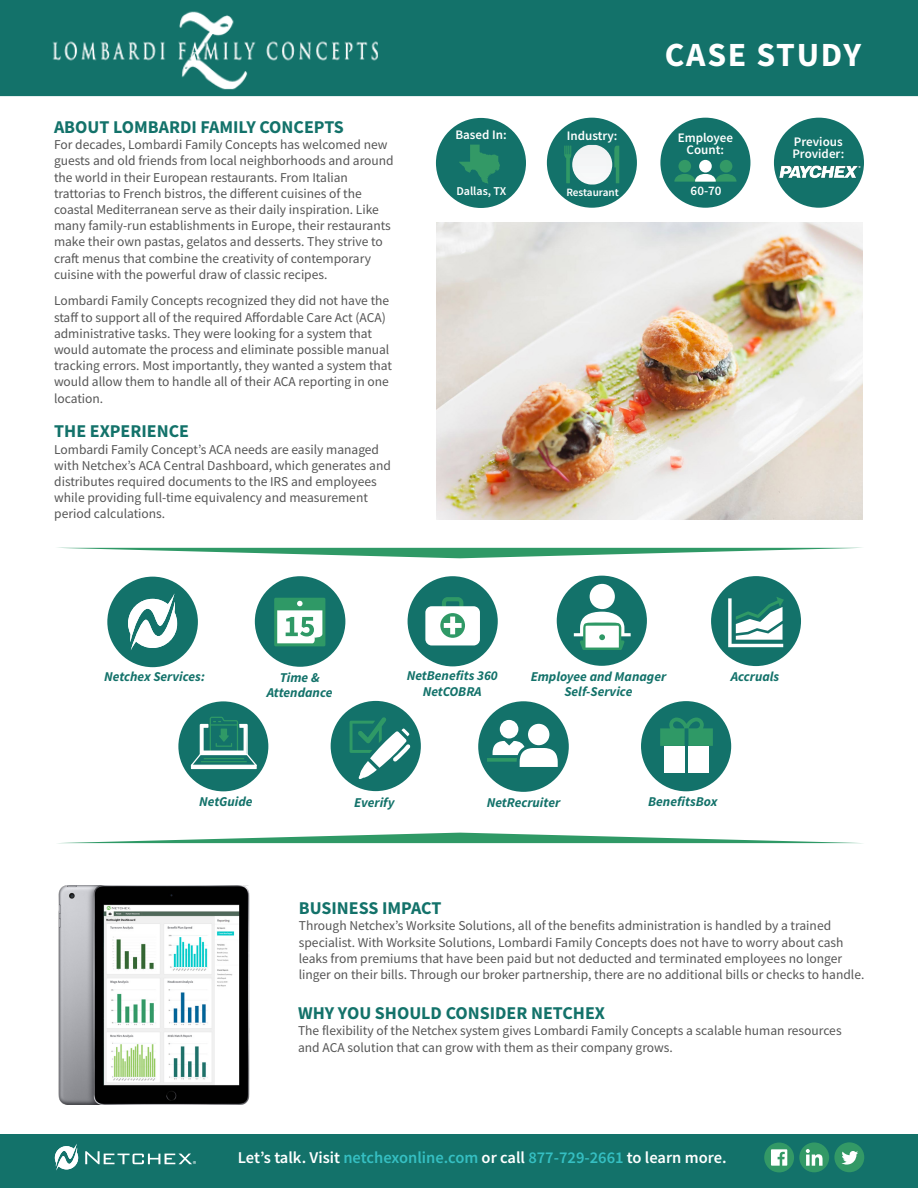
<style>
.page{position:relative;width:918px;height:1188px;background:#fff}
.page>*{position:absolute;margin:0;border:0;box-sizing:border-box;transform-origin:0 0}
.t1{font:700 33.75px "Source Sans Pro";letter-spacing:.05em;color:#fff}
.t2{font:700 18px "Source Sans Pro";color:#13726a}
.t3{font:600 16.5px "Source Sans Pro";color:#fff}
.t4{font:13.5px/16.2px "Source Sans Pro";color:#555}
.t5{font:italic 700 13.5px/15px "Source Sans Pro";color:#13726a;text-align:center}
.t6{font:600 13.05px "Source Sans Pro";color:#fff}
.t7{font:600 12px "Source Sans Pro";color:#fff}
.t8{font:600 11.25px "Source Sans Pro";color:#fff}
.t9{font:8.85px "Myriad Pro";color:#fff}
.s1{color:#35bfc2}
</style>
<div class="page">
<div style="left:0;top:1134px;width:918px;height:54px;background:#13726a"></div>
<div style="left:764px;top:1143px;width:30px;height:29px;background:#396;border-radius:50%"></div>
<svg style="left:771px;top:1149px;width:16px;height:17px"></svg>
<div style="left:799px;top:1142px;width:30px;height:30px;background:#396;border-radius:50%"></div>
<svg style="left:806px;top:1149px;width:17px;height:17px"></svg>
<div style="left:834px;top:1142px;width:30px;height:30px;background:#396;border-radius:50%"></div>
<svg style="left:841px;top:1151px;width:17px;height:14px"></svg>
<svg style="left:55px;top:1144px;width:23px;height:27px"></svg>
<svg style="left:85px;top:1151px;width:107px;height:13px"></svg>
<img style="left:58px;top:885px;width:192px;height:220px">
<div style="left:660px;top:118px;width:90px;height:90px;background:#13726a;border-radius:50%"></div>
<div style="left:678px;top:160px;width:13px;height:13px;background:#396;border-radius:50%"></div>
<div style="left:699px;top:160px;width:13px;height:13px;background:#fff;border-radius:50%"></div>
<div style="left:720px;top:160px;width:12px;height:13px;background:#396;border-radius:50%"></div>
<svg style="left:674px;top:174px;width:63px;height:8px"></svg>
<div style="left:774px;top:118px;width:90px;height:90px;background:#13726a;border-radius:50%"></div>
<div style="left:557px;top:576px;width:90px;height:90px;background:#13726a;border-radius:50%"></div>
<div style="left:590px;top:584px;width:25px;height:25px;background:#fff;border-radius:50%"></div>
<svg style="left:574px;top:612px;width:57px;height:38px"></svg>
<div style="left:436px;top:118px;width:90px;height:90px;background:#13726a;border-radius:50%"></div>
<div style="left:107px;top:577px;width:91px;height:90px;background:#13726a;border-radius:50%"></div>
<svg style="left:128px;top:593px;width:49px;height:57px"></svg>
<svg style="left:64px;top:548px;width:791px;height:10px"></svg>
<svg style="left:62px;top:833px;width:796px;height:10px"></svg>
<div style="left:711px;top:576px;width:90px;height:90px;background:#13726a;border-radius:50%"></div>
<svg style="left:728px;top:597px;width:56px;height:50px"></svg>
<img style="left:436px;top:222px;width:427px;height:298px">
<svg style="left:459px;top:145px;width:41px;height:39px"></svg>
<div style="left:547px;top:118px;width:90px;height:90px;background:#13726a;border-radius:50%"></div>
<div style="left:0;top:0;width:918px;height:96px;background:#13726a"></div>
<svg style="left:564px;top:145px;width:55px;height:40px"></svg>
<img style="left:773px;top:149px;width:91px;height:42px">
<img style="left:27px;top:0;width:370px;height:97px">
<div style="left:255px;top:576px;width:90px;height:91px;background:#13726a;border-radius:50%"></div>
<svg style="left:274px;top:598px;width:51px;height:48px;background:#93caaf"></svg>
<div style="left:478px;top:701px;width:91px;height:91px;background:#13726a;border-radius:50%"></div>
<div style="left:500px;top:720px;width:18px;height:19px;background:#fff;border-radius:50%"></div>
<svg style="left:487px;top:741px;width:71px;height:26px"></svg>
<div style="left:528px;top:724px;width:21px;height:21px;background:#fff;border-radius:50%"></div>
<div style="left:331px;top:701px;width:90px;height:90px;background:#13726a;border-radius:50%"></div>
<svg style="left:350px;top:717px;width:60px;height:63px"></svg>
<div style="left:178px;top:701px;width:90px;height:90px;background:#13726a;border-radius:50%"></div>
<svg style="left:191px;top:717px;width:66px;height:52px"></svg>
<div style="left:408px;top:576px;width:90px;height:90px;background:#13726a;border-radius:50%"></div>
<svg style="left:442px;top:597px;width:21px;height:9px"></svg>
<div style="left:425px;top:606px;width:55px;height:39px;background:#fff;border-radius:6px"></div>
<svg style="left:440px;top:613px;width:25px;height:25px"></svg>
<svg style="left:444px;top:617px;width:18px;height:17px"></svg>
<div style="left:641px;top:701px;width:90px;height:90px;background:#13726a;border-radius:50%"></div>
<div style="left:688px;top:746px;width:21px;height:27px;background:#fff"></div>
<div style="left:664px;top:746px;width:21px;height:27px;background:#fff"></div>
<svg style="left:660px;top:718px;width:53px;height:28px"></svg>
<p class="t2" style="left:54px;top:115px;width:291px">ABOUT LOMBARDI FAMILY CONCEPTS</p>
<p class="t4" style="left:54px;top:136px;width:341px">For decades, Lombardi Family Concepts has welcomed new guests and old friends from local neighborhoods and around the world in their European restaurants. From Italian</p>
<p class="t4" style="left:54px;top:185px;width:309px">trattorias to French bistros, the different cuisines of the</p>
<p class="t4" style="left:54px;top:201px;width:338px">coastal Mediterranean serve as their daily inspiration. Like many family-run establishments in Europe, their restaurants make their own pastas, gelatos and desserts. They strive to craft menus that combine the creativity of contemporary cuisine with the powerful draw of classic recipes.</p>
<p class="t4" style="left:54px;top:293px;width:340px">Lombardi Family Concepts recognized they did not have the staff to support all of the required Affordable Care Act (ACA) administrative tasks. They were looking for a system that would automate the process and eliminate possible manual tracking errors. Most importantly, they wanted a system that would allow them to handle all of their ACA reporting in one location.</p>
<p class="t2" style="left:54px;top:419px;width:136px">THE EXPERIENCE</p>
<p class="t4" style="left:54px;top:441px;width:338px">Lombardi Family Concept’s ACA needs are easily managed with Netchex’s ACA Central Dashboard, which generates and distributes required documents to the IRS and employees while providing full-time equivalency and measurement period calculations.</p>
<p class="t6" style="left:455px;top:126px;width:53px">Based In:</p>
<p class="t7" style="left:456px;top:183px;width:52px">Dallas, TX</p>
<p class="t6" style="left:567px;top:127px;width:52px">Industry:</p>
<p class="t8" style="left:566px;top:185px;width:54px">Restaurant</p>
<p class="t1" style="left:668px;top:26px;width:198px">CASE STUDY</p>
<p class="t1" style="left:665px;top:31px;width:198px">CASE STUDY</p>
<p class="t6" style="left:678px;top:129px;width:57px">Employee</p>
<p class="t6" style="left:687px;top:141px;width:39px">Count:</p>
<p class="t6" style="left:691px;top:182px;width:32px">60-70</p>
<p class="t6" style="left:794px;top:133px;width:50px">Previous</p>
<p class="t6" style="left:792px;top:145px;width:53px">Provider:</p>
<p class="t5" style="left:407px;top:668px;width:93px">NetBenefits 360</p>
<p class="t5" style="left:423px;top:683px;width:60px">NetCOBRA</p>
<p class="t5" style="left:104px;top:669px;width:102px">Netchex Services:</p>
<p class="t5" style="left:731px;top:668px;width:50px">Accruals</p>
<p class="t5" style="left:531px;top:669px;width:137px">Employee and Manager<br>Self-Service</p>
<p class="t5" style="left:280px;top:670px;width:41px">Time &amp;</p>
<p class="t5" style="left:267px;top:685px;width:67px">Attendance</p>
<p class="t5" style="left:199px;top:794px;width:55px">NetGuide</p>
<p class="t5" style="left:354px;top:794px;width:42px">Everify</p>
<p class="t5" style="left:487px;top:794px;width:75px">NetRecruiter</p>
<p class="t5" style="left:648px;top:794px;width:71px">BenefitsBox</p>
<p class="t9" style="left:193px;top:1159px;width:5px">®</p>
<p class="t2" style="left:299px;top:896px;width:144px">BUSINESS IMPACT</p>
<p class="t4" style="left:299px;top:918px;width:534px">Through Netchex’s Worksite Solutions, all of the benefits administration is handled by a trained</p>
<p class="t4" style="left:299px;top:934px;width:546px">specialist. With Worksite Solutions, Lombardi Family Concepts does not have to worry about cash</p>
<p class="t4" style="left:299px;top:950px;width:545px">leaks from premiums that have been paid but not deducted and terminated employees no longer</p>
<p class="t4" style="left:299px;top:966px;width:567px">linger on their bills. Through our broker partnership, there are no additional bills or checks to handle.</p>
<p class="t2" style="left:298px;top:1001px;width:309px">WHY YOU SHOULD CONSIDER NETCHEX</p>
<p class="t4" style="left:298px;top:1023px;width:545px">The flexibility of the Netchex system gives Lombardi Family Concepts a scalable human resources and ACA solution that can grow with them as their company grows.</p>
<p class="t3" style="left:238px;top:1147px;width:490px">Let’s talk. Visit <span class="s1">netchexonline.com</span> or call <span class="s1">877-729-2661</span> to learn more.</p>
</div>
